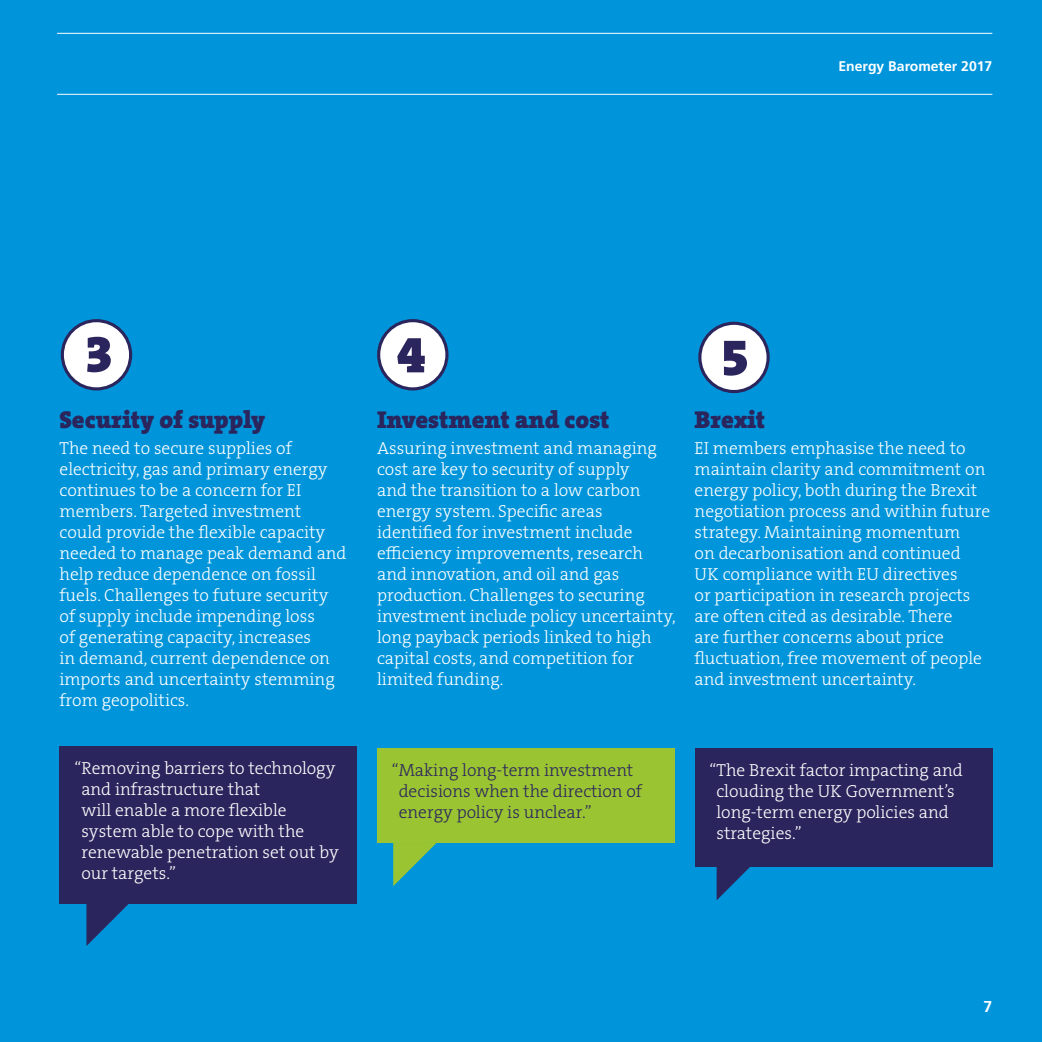
<style>
.page{position:relative;width:1042px;height:1042px;background:#0095db}
.page>*{position:absolute;margin:0;border:0;box-sizing:border-box;transform-origin:0 0}
.t1{font:900 52.5px "The Serif B W9";color:#2b255d}
.t2{font:900 24.5px "The Serif B W9";color:#2b255d}
.t3{font:300 17.5px/21px "The Serif B W3";color:#fff}
.t4{font:300 17.5px/21px "The Serif B W3";color:#2b255d}
.t5{font:700 15.75px "Frutiger";color:#fff}
.t6{font:700 14px "Frutiger";color:#fff}
</style>
<div class="page">
<hr style="left:57px;top:33px;width:935px;height:1px;background:#fff">
<hr style="left:57px;top:94px;width:935px;height:1px;background:#fff">
<div style="left:377px;top:748px;width:298px;height:95px;background:#9ac431"></div>
<svg style="left:393px;top:843px;width:43px;height:43px"></svg>
<div style="left:60px;top:746px;width:297px;height:158px;background:#2b255d"></div>
<svg style="left:86px;top:904px;width:43px;height:42px"></svg>
<div style="left:694px;top:748px;width:298px;height:118px;background:#2b255d"></div>
<svg style="left:716px;top:866px;width:44px;height:34px"></svg>
<div style="left:62px;top:321px;width:69px;height:68px;background:#fff;border-radius:50%"></div>
<div style="left:61px;top:319px;width:71px;height:71px;border:3px solid #2b255d;border-radius:50%"></div>
<div style="left:379px;top:321px;width:68px;height:68px;background:#fff;border-radius:50%"></div>
<div style="left:377px;top:319px;width:71px;height:71px;border:3px solid #2b255d;border-radius:50%"></div>
<div style="left:700px;top:323px;width:68px;height:68px;background:#fff;border-radius:50%"></div>
<div style="left:698px;top:322px;width:72px;height:71px;border:3px solid #2b255d;border-radius:50%"></div>
<p class="t6" style="left:838px;top:58px;width:155px">Energy Barometer 2017</p>
<h1 class="t1" style="left:85px;top:318px;width:30px">3</h1>
<h1 class="t1" style="left:397px;top:319px;width:30px">4</h1>
<h1 class="t1" style="left:720px;top:321px;width:30px">5</h1>
<h2 class="t2" style="left:60px;top:403px;width:207px">Security of supply</h2>
<p class="t3" style="left:60px;top:437px;width:288px">The need to secure supplies of electricity, gas and primary energy continues to be a concern for EI members. Targeted investment could provide the flexible capacity needed to manage peak demand and help reduce dependence on fossil fuels. Challenges to future security of supply include impending loss<br>of generating capacity, increases<br>in demand, current dependence on imports and uncertainty stemming from geopolitics.</p>
<h2 class="t2" style="left:377px;top:403px;width:234px">Investment and cost</h2>
<p class="t3" style="left:377px;top:437px;width:300px">Assuring investment and managing cost are key to security of supply<br>and the transition to a low carbon energy system. Specific areas identified for investment include efficiency improvements, research and innovation, and oil and gas production. Challenges to securing investment include policy uncertainty, long payback periods linked to high capital costs, and competition for limited funding.</p>
<h2 class="t2" style="left:694px;top:403px;width:72px">Brexit</h2>
<p class="t3" style="left:694px;top:437px;width:297px">EI members emphasise the need to maintain clarity and commitment on energy policy, both during the Brexit negotiation process and within future strategy. Maintaining momentum<br>on decarbonisation and continued<br>UK compliance with EU directives<br>or participation in research projects are often cited as desirable. There<br>are further concerns about price fluctuation, free movement of people and investment uncertainty.</p>
<p class="t3" style="left:81px;top:758px;width:259px;text-indent:-7px">“Removing barriers to technology and infrastructure that<br>will enable a more flexible system able to cope with the renewable penetration set out by our targets.”</p>
<p class="t3" style="left:716px;top:760px;width:248px;text-indent:-7px">“The Brexit factor impacting and clouding the UK Government’s long-term energy policies and strategies.”</p>
<p class="t4" style="left:399px;top:760px;width:245px;text-indent:-7px">“Making long-term investment decisions when the direction of energy policy is unclear.”</p>
<p class="t5" style="left:983px;top:997px;width:10px">7</p>
</div>
